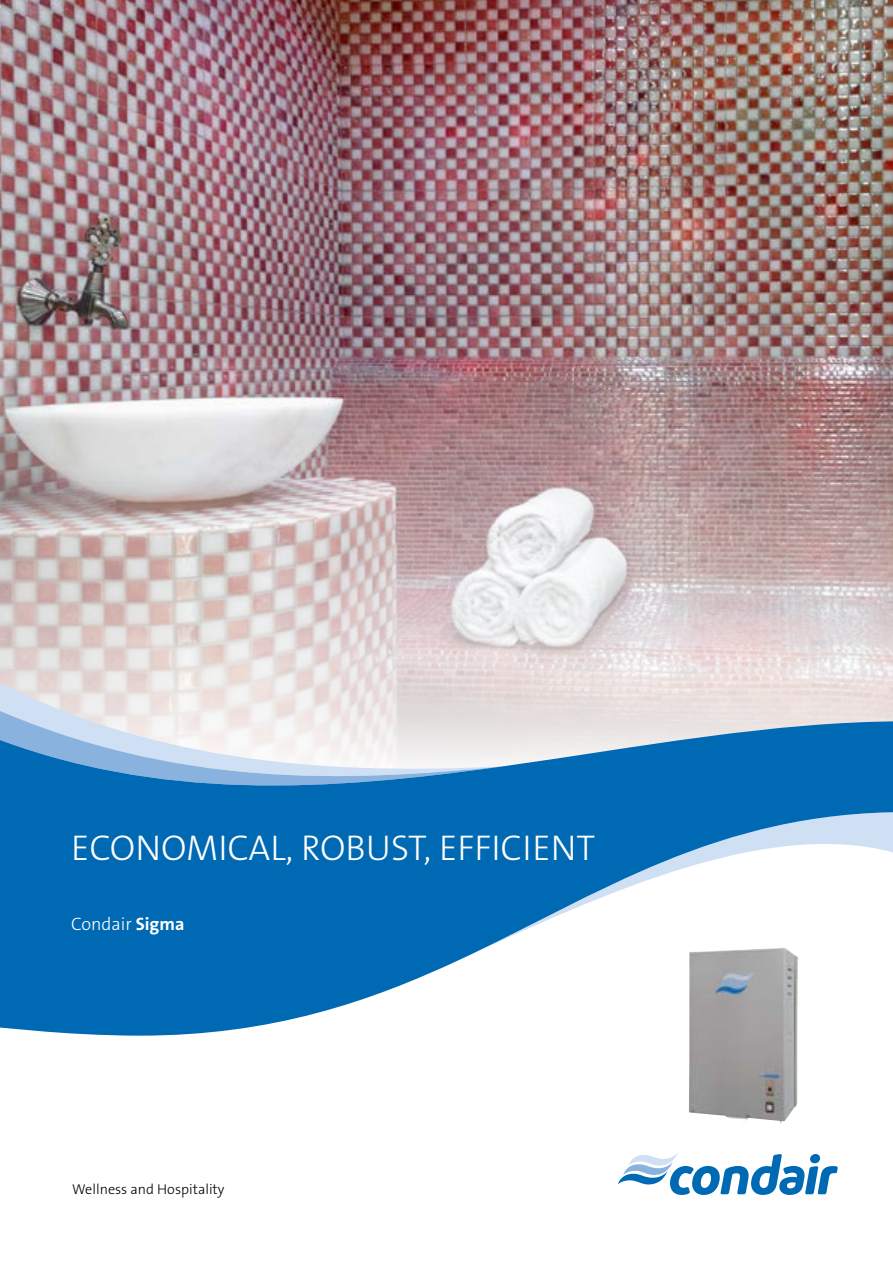
<style>
.page{position:relative;width:893px;height:1263px;background:#fff}
.page>*{position:absolute;margin:0;border:0;box-sizing:border-box;transform-origin:0 0}
.t1{font:300 36px "The Sans B3";color:#fff}
.t2{font:300 18px "The Sans B3";color:#fff}
.t3{font:300 14.25px "The Sans B3";color:#000}
.s1{font-family:"The Sans B7";font-weight:700}
</style>
<div class="page">
<img style="left:0;top:0;width:893px;height:721px">
<svg style="left:0;top:676px;width:503px;height:45px;background:#e7e0e0"></svg>
<svg style="left:0;top:705px;width:500px;height:16px"></svg>
<svg style="left:0;top:721px;width:893px;height:315px;fill:#0069b4"></svg>
<svg style="left:618px;top:1153px;width:220px;height:42px"></svg>
<img style="left:689px;top:947px;width:109px;height:176px">
<p class="t1" style="left:71px;top:828px;width:526px">ECONOMICAL, ROBUST, EFFICIENT</p>
<p class="t2" style="left:71px;top:914px;width:115px">Condair <span class="s1">Sigma</span></p>
<p class="t3" style="left:72px;top:1182px;width:154px">Wellness and Hospitality</p>
</div>
